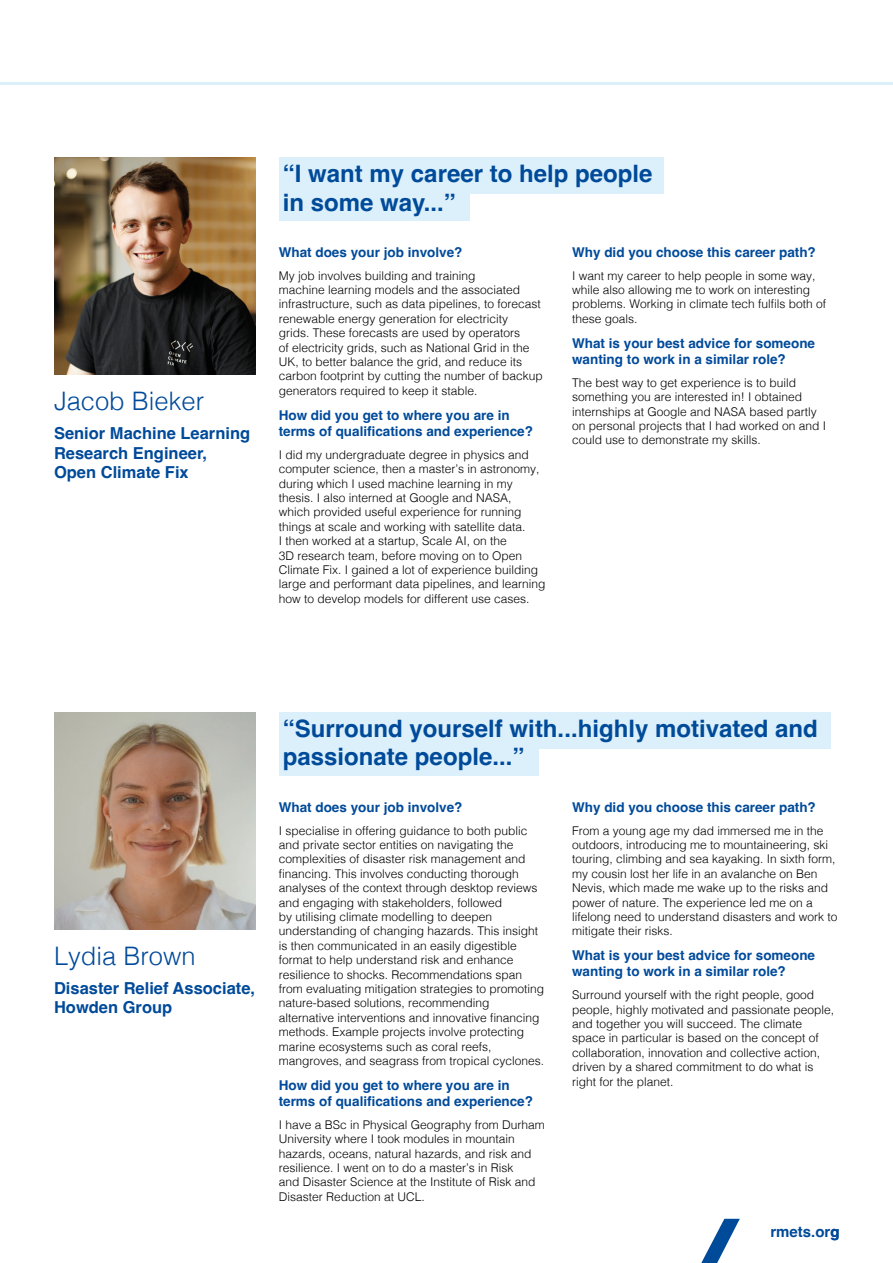
<style>
.page{position:relative;width:893px;height:1263px;background:#fff}
.page>*{position:absolute;margin:0;border:0;box-sizing:border-box;transform-origin:0 0}
.t1{font:300 25.5px "Helvetica";color:#004a9a}
.t2{font:700 24px/28.8px "Helvetica";color:#004a9a}
.t3{font:700 16.5px/19.8px "Helvetica";color:#004a9a}
.t4{font:700 15px "Helvetica";color:#004a9a}
.t5{font:700 13.5px/16.2px "Helvetica";color:#004a9a}
.t6{font:300 12px/14.4px "Helvetica";color:#000}
</style>
<div class="page">
<svg style="left:701px;top:1219px;width:39px;height:44px"></svg>
<hr style="left:0;top:82px;width:893px;height:3px;background:#dbf0fa">
<div style="left:279px;top:189px;width:191px;height:32px;background:#dbf0fa"></div>
<div style="left:279px;top:157px;width:384px;height:36px;background:#dbf0fa"></div>
<img style="left:54px;top:157px;width:201px;height:217px">
<div style="left:279px;top:743px;width:260px;height:33px;background:#dbf0fa"></div>
<div style="left:279px;top:712px;width:552px;height:36px;background:#dbf0fa"></div>
<img style="left:54px;top:712px;width:201px;height:217px">
<h1 class="t1" style="left:54px;top:380px;width:152px">Jacob Bieker</h1>
<h3 class="t3" style="left:54px;top:425px;width:198px">Senior Machine Learning<br>Research Engineer,<br>Open Climate Fix</h3>
<h2 class="t2" style="left:283px;top:162px;width:371px">“I want my career to help people in some way...”</h2>
<p class="t5" style="left:279px;top:245px;width:185px">What does your job involve?</p>
<p class="t6" style="left:279px;top:267px;width:266px">My job involves building and training<br>machine learning models and the associated infrastructure, such as data pipelines, to forecast renewable energy generation for electricity<br>grids. These forecasts are used by operators<br>of electricity grids, such as National Grid in the UK, to better balance the grid, and reduce its carbon footprint by cutting the number of backup generators required to keep it stable.</p>
<p class="t5" style="left:279px;top:408px;width:256px">How did you get to where you are in terms of qualifications and experience?</p>
<p class="t6" style="left:279px;top:446px;width:268px">I did my undergraduate degree in physics and computer science, then a master’s in astronomy, during which I used machine learning in my thesis. I also interned at Google and NASA, which provided useful experience for running things at scale and working with satellite data.<br>I then worked at a startup, Scale AI, on the<br>3D research team, before moving on to Open Climate Fix. I gained a lot of experience building large and performant data pipelines, and learning how to develop models for different use cases.</p>
<p class="t5" style="left:572px;top:245px;width:245px">Why did you choose this career path?</p>
<p class="t6" style="left:572px;top:267px;width:256px">I want my career to help people in some way, while also allowing me to work on interesting problems. Working in climate tech fulfils both of these goals.</p>
<p class="t5" style="left:572px;top:336px;width:245px">What is your best advice for someone wanting to work in a similar role?</p>
<p class="t6" style="left:572px;top:374px;width:256px">The best way to get experience is to build something you are interested in! I obtained internships at Google and NASA based partly on personal projects that I had worked on and I could use to demonstrate my skills.</p>
<h1 class="t1" style="left:54px;top:934px;width:143px">Lydia Brown</h1>
<h3 class="t3" style="left:54px;top:980px;width:203px">Disaster Relief Associate,<br>Howden Group</h3>
<h2 class="t2" style="left:283px;top:716px;width:536px">“Surround yourself with...highly motivated and passionate people...”</h2>
<p class="t5" style="left:279px;top:800px;width:185px">What does your job involve?</p>
<p class="t6" style="left:279px;top:822px;width:267px">I specialise in offering guidance to both public and private sector entities on navigating the complexities of disaster risk management and financing. This involves conducting thorough analyses of the context through desktop reviews and engaging with stakeholders, followed<br>by utilising climate modelling to deepen understanding of changing hazards. This insight is then communicated in an easily digestible format to help understand risk and enhance resilience to shocks. Recommendations span from evaluating mitigation strategies to promoting nature-based solutions, recommending alternative interventions and innovative financing methods. Example projects involve protecting marine ecosystems such as coral reefs, mangroves, and seagrass from tropical cyclones.</p>
<p class="t5" style="left:279px;top:1078px;width:256px">How did you get to where you are in terms of qualifications and experience?</p>
<p class="t6" style="left:279px;top:1116px;width:268px">I have a BSc in Physical Geography from Durham University where I took modules in mountain hazards, oceans, natural hazards, and risk and resilience. I went on to do a master’s in Risk<br>and Disaster Science at the Institute of Risk and Disaster Reduction at UCL.</p>
<p class="t5" style="left:572px;top:800px;width:245px">Why did you choose this career path?</p>
<p class="t6" style="left:572px;top:822px;width:267px">From a young age my dad immersed me in the outdoors, introducing me to mountaineering, ski touring, climbing and sea kayaking. In sixth form, my cousin lost her life in an avalanche on Ben Nevis, which made me wake up to the risks and power of nature. The experience led me on a lifelong need to understand disasters and work to mitigate their risks.</p>
<p class="t5" style="left:572px;top:949px;width:245px">What is your best advice for someone wanting to work in a similar role?</p>
<p class="t6" style="left:572px;top:987px;width:264px">Surround yourself with the right people, good people, highly motivated and passionate people, and together you will succeed. The climate space in particular is based on the concept of collaboration, innovation and collective action, driven by a shared commitment to do what is right for the planet.</p>
<p class="t4" style="left:770px;top:1222px;width:71px">rmets.org</p>
</div>
